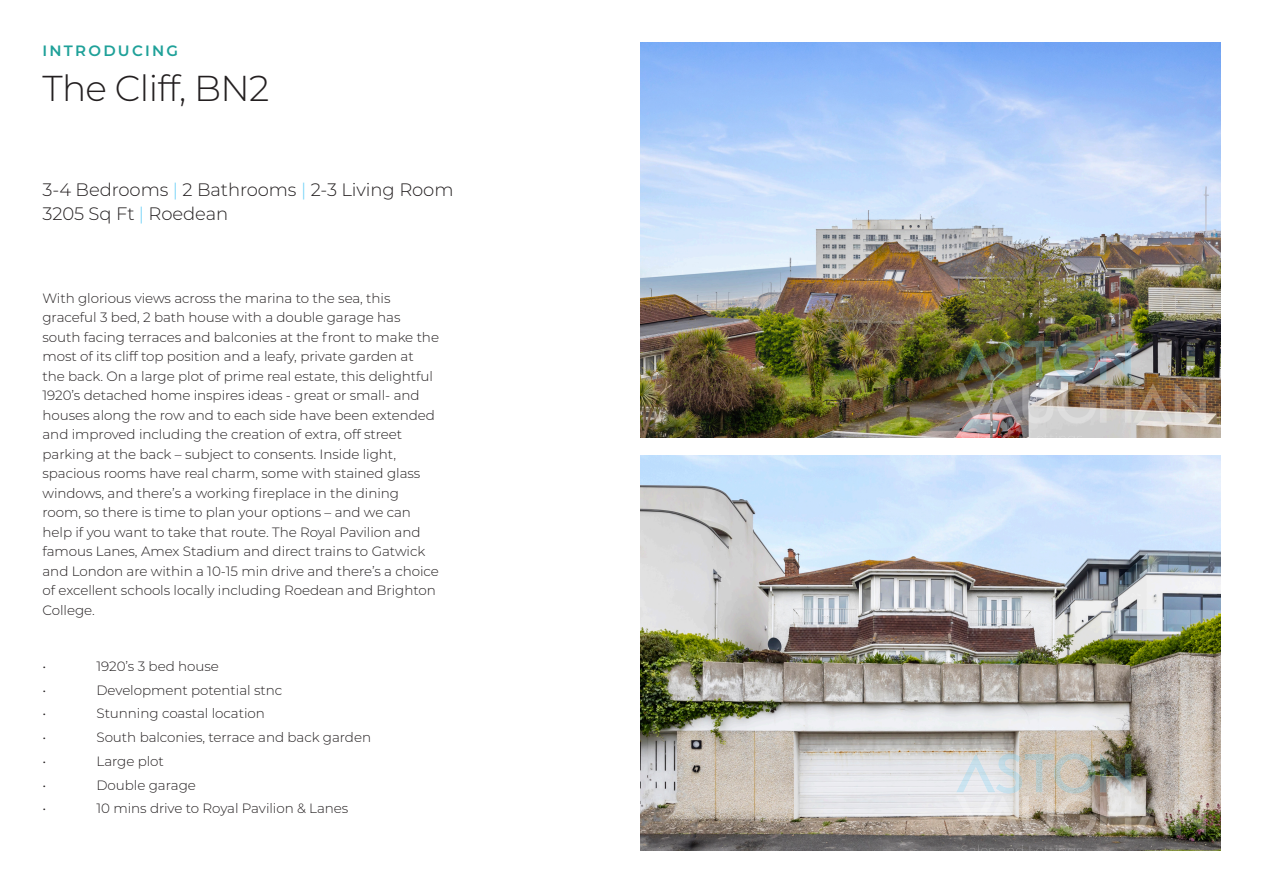
<style>
.page{position:relative;width:1263px;height:893px;background:#fff}
.page>*{position:absolute;margin:0;border:0;box-sizing:border-box;transform-origin:0 0}
.t1{font:300 36px "Montserrat";letter-spacing:-.02em;color:#231f20}
.t2{font:300 18px "Montserrat";letter-spacing:-.005em;color:#231f20}
.t3{font:600 15px "Montserrat";letter-spacing:.15em;color:#1fa199}
.AV_Paragraph_text{font:300 13.5px/19.5px "Montserrat";letter-spacing:-.005em;color:#231f20}
.s1{color:#6bcff6}
</style>
<div class="page">
<img style="left:640px;top:455px;width:580px;height:395px">
<img style="left:640px;top:43px;width:580px;height:395px">
<img style="left:957px;top:753px;width:249px;height:97px">
<img style="left:957px;top:341px;width:249px;height:97px">
<p class="t3" style="left:43px;top:40px;width:137px">INTRODUCING</p>
<p class="t1" style="left:43px;top:64px;width:228px">The Cliff, BN2</p>
<p class="t2" style="left:43px;top:177px;width:412px">3-4 Bedrooms <span class="s1">|</span> 2 Bathrooms <span class="s1">|</span> 2-3 Living Room</p>
<p class="t2" style="left:43px;top:201px;width:187px">3205 Sq Ft <span class="s1">|</span> Roedean</p>
<p class="AV_Paragraph_text" style="left:43px;top:288px;width:398px">With glorious views across the marina to the sea, this graceful 3 bed, 2 bath house with a double garage has south facing terraces and balconies at the front to make the most of its cliff top position and a leafy, private garden at the back. On a large plot of prime real estate, this delightful 1920’s detached home inspires ideas - great or small- and houses along the row and to each side have been extended and improved including the creation of extra, off street parking at the back – subject to consents. Inside light, spacious rooms have real charm, some with stained glass windows, and there’s a working fireplace in the dining room, so there is time to plan your options – and we can help if you want to take that route. The Royal Pavilion and famous Lanes, Amex Stadium and direct trains to Gatwick and London are within a 10-15 min drive and there’s a choice of excellent schools locally including Roedean and Brighton College.</p>
<p class="AV_Paragraph_text" style="left:43px;top:656px;width:5px">•</p>
<p class="AV_Paragraph_text" style="left:97px;top:656px;width:124px">1920’s 3 bed house</p>
<p class="AV_Paragraph_text" style="left:43px;top:680px;width:5px">•</p>
<p class="AV_Paragraph_text" style="left:97px;top:680px;width:187px">Development potential stnc</p>
<p class="AV_Paragraph_text" style="left:43px;top:703px;width:5px">•</p>
<p class="AV_Paragraph_text" style="left:97px;top:703px;width:170px">Stunning coastal location</p>
<p class="AV_Paragraph_text" style="left:43px;top:727px;width:5px">•</p>
<p class="AV_Paragraph_text" style="left:97px;top:727px;width:276px">South balconies, terrace and back garden</p>
<p class="AV_Paragraph_text" style="left:43px;top:751px;width:5px">•</p>
<p class="AV_Paragraph_text" style="left:97px;top:751px;width:69px">Large plot</p>
<p class="AV_Paragraph_text" style="left:43px;top:775px;width:5px">•</p>
<p class="AV_Paragraph_text" style="left:97px;top:775px;width:101px">Double garage</p>
<p class="AV_Paragraph_text" style="left:43px;top:798px;width:5px">•</p>
<p class="AV_Paragraph_text" style="left:97px;top:798px;width:253px">10 mins drive to Royal Pavilion &amp; Lanes</p>
</div>
